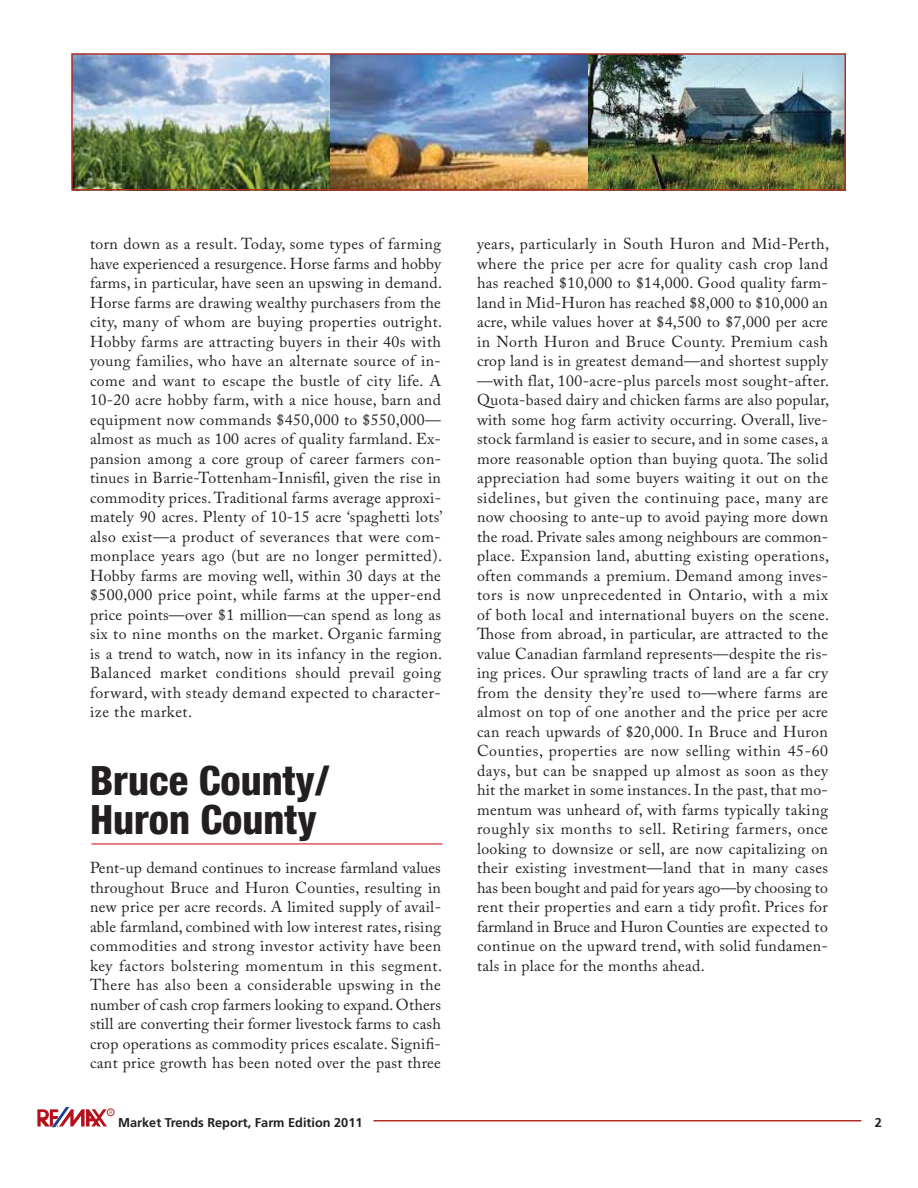
<style>
.page{position:relative;width:918px;height:1188px;background:#fff}
.page>*{position:absolute;margin:0;border:0;box-sizing:border-box;transform-origin:0 0}
.t1{font:800 condensed 40.5px/39px "Helvetica Neue LT Std";color:#231f20}
.t2{font:15.75px/19.5px "Adobe Caslon Pro";letter-spacing:.02em;color:#231f20;text-align:justify}
.t3{font:700 12.75px "Frutiger LT Std";color:#231f20}
.t4{font:4.8px "Helvetica Neue LT Std";color:#be2025}
</style>
<div class="page">
<svg style="left:37px;top:1107px;width:70px;height:20px"></svg>
<div style="left:107px;top:1109px;width:7px;height:7px;border:1px solid #be2025;border-radius:50%"></div>
<hr style="left:374px;top:1120px;width:487px;height:2px;background:#b12e25">
<hr style="left:91px;top:843px;width:351px;height:1px;background:#d2232a">
<img style="left:588px;top:56px;width:255px;height:131px">
<img style="left:74px;top:56px;width:256px;height:131px">
<img style="left:330px;top:56px;width:258px;height:131px">
<div style="left:71px;top:53px;width:775px;height:137px;border:2px solid #b12e25"></div>
<p class="t2" style="left:90px;top:235px;width:354px">torn down as a result. Today, some types of farming have experienced a resurgence. Horse farms and hobby farms, in particular, have seen an upswing in demand.<br>Horse farms are drawing wealthy purchasers from the city, many of whom are buying properties outright.<br>Hobby farms are attracting buyers in their 40s with young families, who have an alternate source of in&shy;come and want to escape the bustle of city life. A 10-20 acre hobby farm, with a nice house, barn and equipment now commands $450,000 to $550,000— almost as much as 100 acres of quality farmland. Ex&shy;pansion among a core group of career farmers con&shy;tinues in Barrie-Tottenham-Innisfil, given the rise in commodity prices. Traditional farms average approxi&shy;mately 90 acres. Plenty of 10-15 acre ‘spaghetti lots’ also exist—a product of severances that were com&shy;monplace years ago (but are no longer permitted).<br>Hobby farms are moving well, within 30 days at the $500,000 price point, while farms at the upper-end price points—over $1 million—can spend as long as six to nine months on the market. Organic farming is a trend to watch, now in its infancy in the region.<br>Balanced market conditions should prevail going forward, with steady demand expected to character&shy;ize the market.</p>
<h1 class="t1" style="left:90px;top:766px;width:241px">Bruce County/<br>Huron County</h1>
<p class="t2" style="left:90px;top:859px;width:354px">Pent-up demand continues to increase farmland values throughout Bruce and Huron Counties, resulting in new price per acre records. A limited supply of avail&shy;able farmland, combined with low interest rates, rising commodities and strong investor activity have been key factors bolstering momentum in this segment.<br>There has also been a considerable upswing in the number of cash crop farmers looking to expand. Others still are converting their former livestock farms to cash crop operations as commodity prices escalate. Signifi&shy;cant price growth has been noted over the past three</p>
<p class="t4" style="left:109px;top:1111px;width:5px">R</p>
<p class="t3" style="left:118px;top:1116px;width:246px">Market Trends Report, Farm Edition 2011</p>
<p class="t2" style="left:477px;top:235px;width:354px">years, particularly in South Huron and Mid-Perth, where the price per acre for quality cash crop land has reached $10,000 to $14,000. Good quality farm&shy;land in Mid-Huron has reached $8,000 to $10,000 an acre, while values hover at $4,500 to $7,000 per acre in North Huron and Bruce County. Premium cash crop land is in greatest demand—and shortest supply —with flat, 100-acre-plus parcels most sought-after.<br>Quota-based dairy and chicken farms are also popular, with some hog farm activity occurring. Overall, live&shy;stock farmland is easier to secure, and in some cases, a more reasonable option than buying quota. The solid appreciation had some buyers waiting it out on the sidelines, but given the continuing pace, many are now choosing to ante-up to avoid paying more down the road. Private sales among neighbours are common&shy;place. Expansion land, abutting existing operations, often commands a premium. Demand among inves&shy;tors is now unprecedented in Ontario, with a mix of both local and international buyers on the scene.<br>Those from abroad, in particular, are attracted to the value Canadian farmland represents—despite the ris&shy;ing prices. Our sprawling tracts of land are a far cry from the density they’re used to—where farms are almost on top of one another and the price per acre can reach upwards of $20,000. In Bruce and Huron Counties, properties are now selling within 45-60 days, but can be snapped up almost as soon as they hit the market in some instances. In the past, that mo&shy;mentum was unheard of, with farms typically taking roughly six months to sell. Retiring farmers, once looking to downsize or sell, are now capitalizing on their existing investment—land that in many cases has been bought and paid for years ago—by choosing to rent their properties and earn a tidy profit. Prices for farmland in Bruce and Huron Counties are expected to continue on the upward trend, with solid fundamen&shy;tals in place for the months ahead.</p>
<p class="t3" style="left:875px;top:1116px;width:9px">2</p>
</div>
